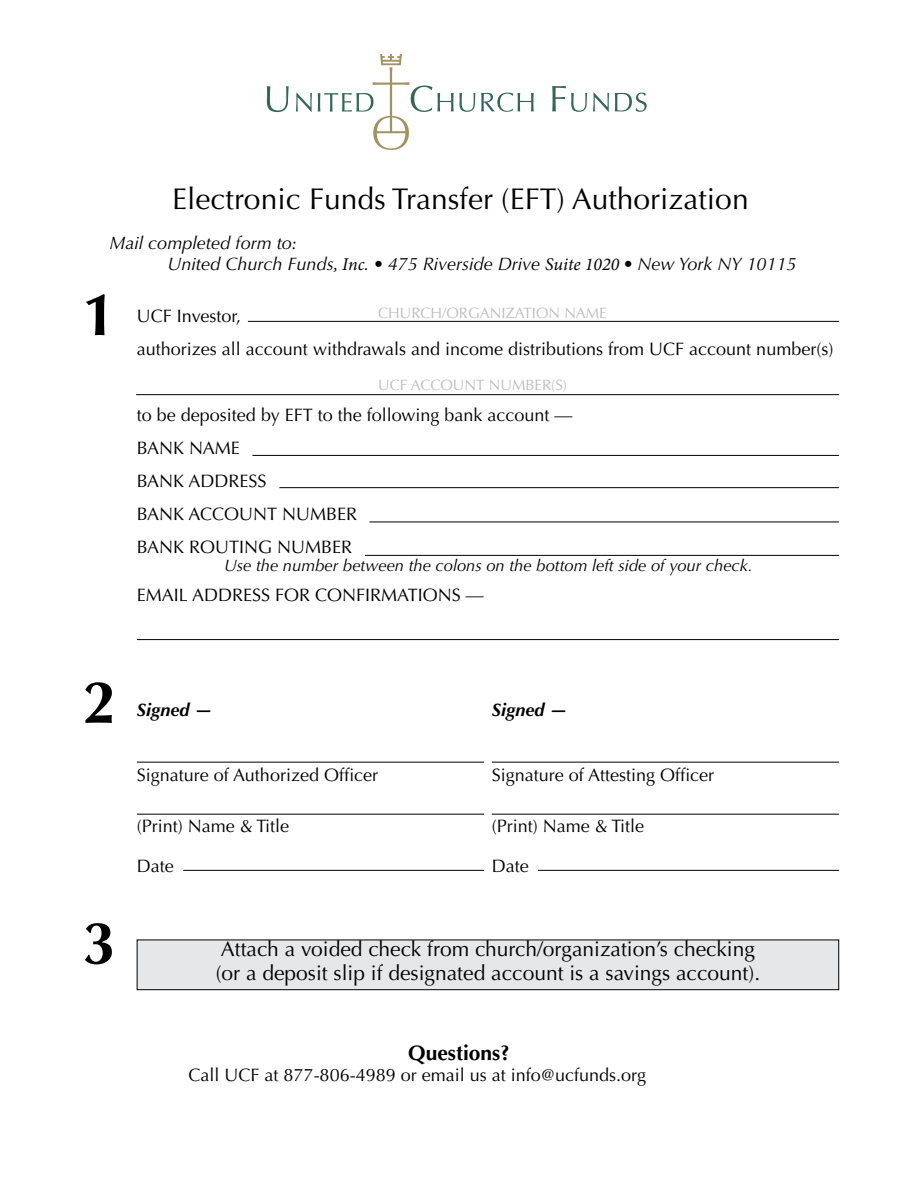
<style>
.page{position:relative;width:918px;height:1188px;background:#fff}
.page>*{position:absolute;margin:0;border:0;box-sizing:border-box;transform-origin:0 0}
.t1{font:700 60px "Optima LT Std";color:#000}
.t2{font:30px "Optima LT Std";color:#000}
.t3{font:21px "Optima LT Std";color:#000}
.t4{font:700 21px "Optima LT Std";color:#000}
.t5{font:18px/33px "Optima LT Std";color:#000}
.t6{font:italic 18px/21.6px "Optima LT Std";color:#000}
.t7{font:italic 700 18px "Optima LT Std";color:#000}
.t8{font:italic 16.5px "Optima LT Std";color:#000}
.t9{font:15px "Optima LT Std";color:#bcbdbf}
.s1{font-family:"Minion Pro"}
</style>
<div class="page">
<svg style="left:481px;top:93px;width:53px;height:19px"></svg>
<svg style="left:552px;top:86px;width:35px;height:26px"></svg>
<svg style="left:593px;top:93px;width:16px;height:19px"></svg>
<svg style="left:615px;top:93px;width:32px;height:19px"></svg>
<svg style="left:267px;top:86px;width:22px;height:26px"></svg>
<svg style="left:296px;top:93px;width:16px;height:19px"></svg>
<svg style="left:318px;top:54px;width:157px;height:96px"></svg>
<div style="left:137px;top:940px;width:702px;height:50px;background:#e6e7e8"></div>
<div style="left:137px;top:940px;width:702px;height:50px;border:1px solid #000"></div>
<hr style="left:492px;top:762px;width:347px;height:1px;background:#000">
<hr style="left:492px;top:814px;width:347px;height:1px;background:#000">
<hr style="left:538px;top:870px;width:301px;height:1px;background:#000">
<hr style="left:137px;top:762px;width:347px;height:1px;background:#000">
<hr style="left:137px;top:814px;width:347px;height:1px;background:#000">
<hr style="left:183px;top:870px;width:301px;height:1px;background:#000">
<hr style="left:369px;top:522px;width:470px;height:1px;background:#000">
<hr style="left:365px;top:555px;width:474px;height:1px;background:#000">
<hr style="left:248px;top:321px;width:591px;height:1px;background:#000">
<hr style="left:136px;top:394px;width:703px;height:1px;background:#000">
<hr style="left:252px;top:455px;width:587px;height:1px;background:#000">
<hr style="left:279px;top:487px;width:560px;height:1px;background:#000">
<hr style="left:137px;top:639px;width:702px;height:1px;background:#000">
<h2 class="t2" style="left:172px;top:182px;width:578px">Electronic Funds Transfer (EFT) Authorization</h2>
<p class="t6" style="left:167px;top:232px;width:631px;text-indent:-58px">Mail completed form to<span class="s1">:<br></span>United Church Funds<span class="s1">, Inc.</span> • 475 Riverside Drive <span class="s1">Suite 1020</span> • New York NY 10115</p>
<h1 class="t1" style="left:82px;top:280px;width:35px">1</h1>
<p class="t5" style="left:137px;top:300px;width:106px">UCF Investor,</p>
<p class="t9" style="left:378px;top:304px;width:230px">CHURCH/ORGANIZATION NAME</p>
<p class="t5" style="left:137px;top:333px;width:698px">authorizes all account withdrawals and income distributions from UCF account number(s)</p>
<p class="t9" style="left:378px;top:377px;width:191px">UCF ACCOUNT NUMBER(S)</p>
<p class="t5" style="left:137px;top:399px;width:437px">to be deposited by EFT to the following bank account —<br>BANK NAME<br>BANK ADDRESS<br>BANK ACCOUNT NUMBER<br>BANK ROUTING NUMBER</p>
<p class="t8" style="left:224px;top:556px;width:530px">Use the number between the colons on the bottom left side of your check.</p>
<p class="t5" style="left:137px;top:579px;width:349px">EMAIL ADDRESS FOR CONFIRMATIONS —</p>
<h1 class="t1" style="left:83px;top:667px;width:35px">2</h1>
<h1 class="t1" style="left:82px;top:908px;width:35px">3</h1>
<p class="t7" style="left:137px;top:699px;width:77px">Signed —</p>
<p class="t5" style="left:137px;top:758px;width:243px">Signature of Authorized Officer</p>
<p class="t5" style="left:137px;top:807px;width:154px;line-height:39.6px">(Print) Name &amp; Title<br>Date</p>
<p class="t7" style="left:492px;top:699px;width:77px">Signed —</p>
<p class="t5" style="left:492px;top:758px;width:224px">Signature of Attesting Officer</p>
<p class="t5" style="left:492px;top:807px;width:154px;line-height:39.6px">(Print) Name &amp; Title<br>Date</p>
<p class="t3" style="left:221px;top:936px;width:535px">Attach a voided check from church/organization’s checking</p>
<p class="t3" style="left:216px;top:960px;width:546px">(or a deposit slip if designated account is a savings account).</p>
<p class="t4" style="left:408px;top:1041px;width:103px">Questions?</p>
<p class="t5" style="left:189px;top:1059px;width:459px">Call UCF at 877-806-4989 or email us at info@ucfunds.org</p>
</div>
